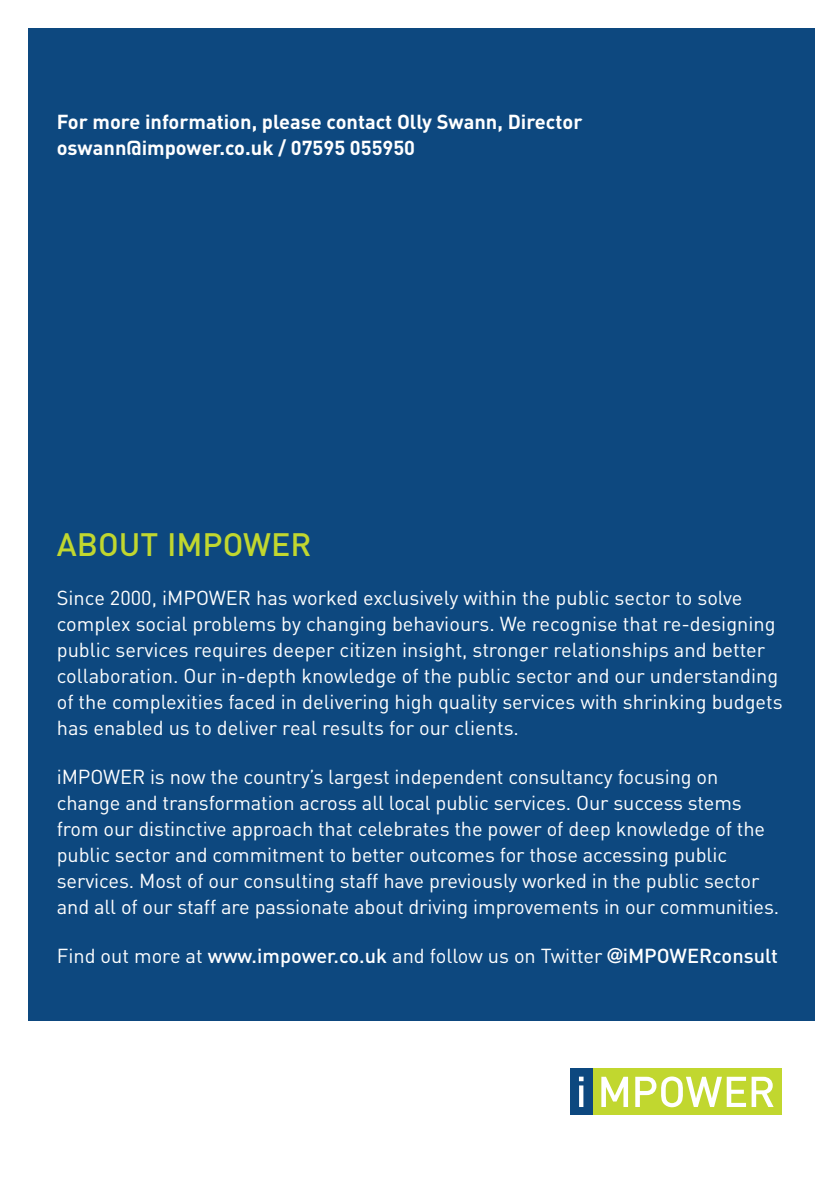
<style>
.page{position:relative;width:840px;height:1191px;background:#fff}
.page>*{position:absolute;margin:0;border:0;box-sizing:border-box;transform-origin:0 0}
.t1{font:500 32px "DIN";color:#c1d72f}
.t2{font:20px/26px "DIN";letter-spacing:-.005em;color:#fff}
.t3{font:700 20px/26px "DIN";color:#fff}
.s1{font-weight:500}
.s2{font-family:"ITC Avant Garde Std";font-weight:600}
</style>
<div class="page">
<div style="left:28px;top:28px;width:786px;height:992px;background:#0d487f"></div>
<div style="left:592px;top:1068px;width:189px;height:46px;background:#c1d72f"></div>
<div style="left:569px;top:1068px;width:23px;height:46px;background:#0d487f"></div>
<svg style="left:579px;top:1085px;width:4px;height:22px"></svg>
<svg style="left:579px;top:1076px;width:4px;height:5px"></svg>
<svg style="left:601px;top:1076px;width:26px;height:31px"></svg>
<svg style="left:635px;top:1076px;width:110px;height:31px"></svg>
<svg style="left:751px;top:1076px;width:22px;height:31px"></svg>
<p class="t3" style="left:57px;top:110px;width:527px">For more information, please contact Olly Swann, Director oswann@impower.co.uk / 07595 055950</p>
<h1 class="t1" style="left:57px;top:533px;width:256px">ABOUT IMPOWER</h1>
<p class="t2" style="left:57px;top:587px;width:727px">Since 2000, iMPOWER has worked exclusively within the public sector to solve complex social problems by changing behaviours. We recognise that re-designing public services requires deeper citizen insight, stronger relationships and better collaboration. Our in-depth knowledge of the public sector and our understanding of the complexities faced in delivering high quality services with shrinking budgets has enabled us to deliver real results for our clients.</p>
<p class="t2" style="left:57px;top:766px;width:723px">iMPOWER is now the country’s largest independent consultancy focusing on change and transformation across all local public services. Our success stems from our distinctive approach that celebrates the power of deep knowledge of the public sector and commitment to better outcomes for those accessing public services. Most of our consulting staff have previously worked in the public sector and all of our staff are passionate about driving improvements in our communities.</p>
<p class="t2" style="left:57px;top:944px;width:722px">Find out more at <span class="s1">www.impower.co.uk</span> and follow us on Twitter <span class="s2">@</span><span class="s1">iMPOWERconsult</span></p>
</div>
